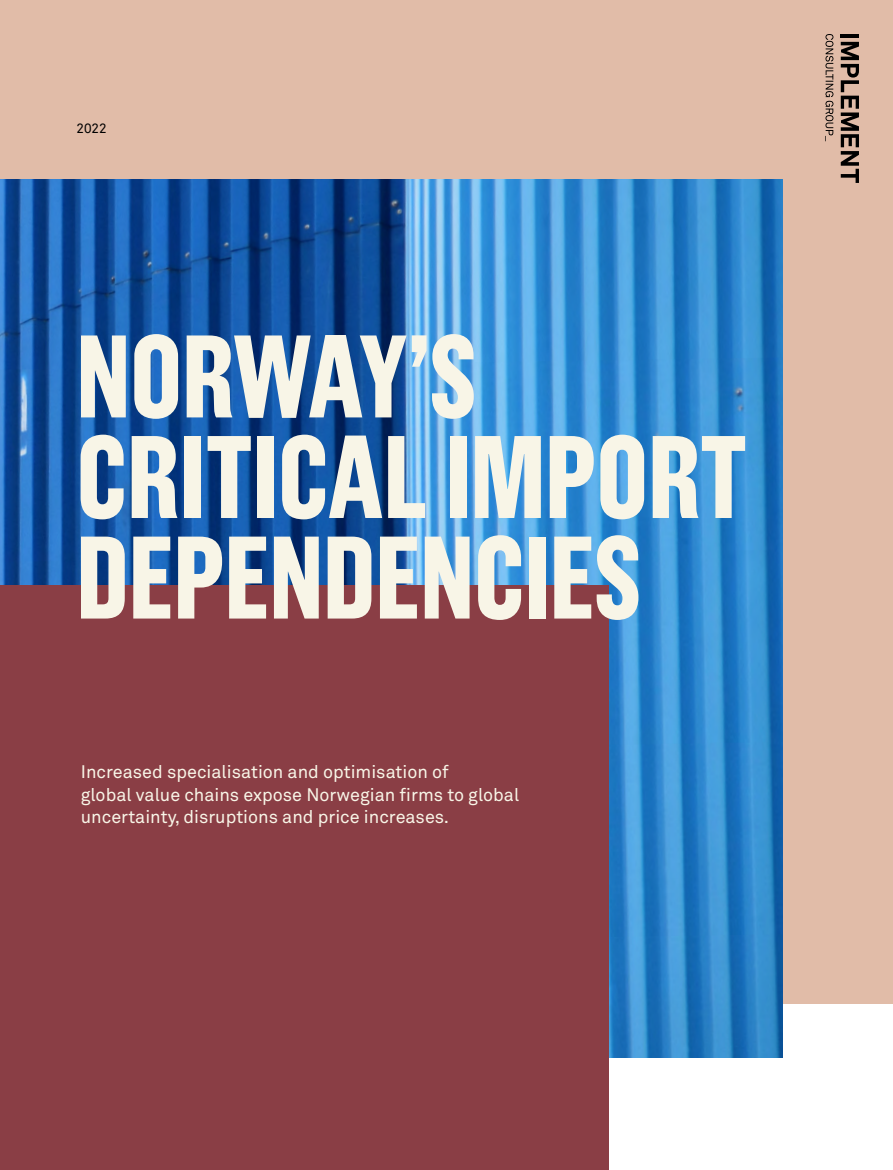
<style>
.page{position:relative;width:893px;height:1170px;background:#fff}
.page>*{position:absolute;margin:0;border:0;box-sizing:border-box;transform-origin:0 0}
.t1{font:700 117px/100.5px "Grotzec Cond";color:#f8f5e7}
.t2{font:18px/22.5px "Akkurat Pro";color:#f8f5e7}
.t3{font:13.5px "Akkurat Pro";color:#000}
</style>
<div class="page">
<div style="left:0;top:0;width:893px;height:1003px;background:#e1bca8"></div>
<img style="left:0;top:180px;width:782px;height:877px">
<div style="left:0;top:585px;width:608px;height:584px;background:#8a3e45"></div>
<svg style="left:825px;top:34px;width:8px;height:107px"></svg>
<hr style="left:841px;top:34px;width:18px;height:4px;background:#000">
<svg style="left:841px;top:42px;width:18px;height:141px"></svg>
<p class="t3" style="left:77px;top:120px;width:32px">2022</p>
<h1 class="t1" style="left:77px;top:323px;width:672px">NORWAY’S<br>CRITICAL IMPORT<br>DEPENDENCIES</h1>
<p class="t2" style="left:81px;top:761px;width:440px">Increased specialisation and optimisation of<br>global value chains expose Norwegian firms to global uncertainty, disruptions and price increases.</p>
</div>
